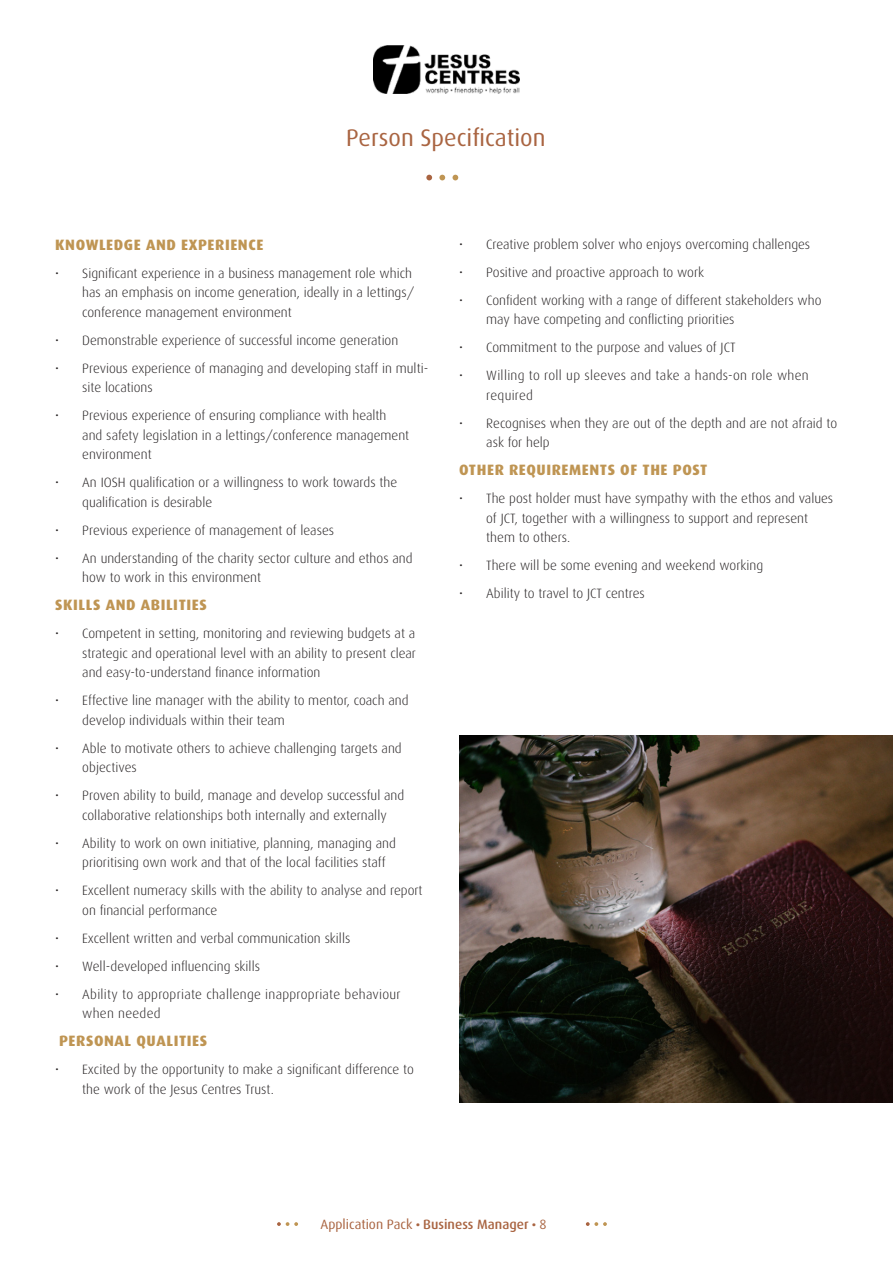
<style>
.page{position:relative;width:893px;height:1263px;background:#fff}
.page>*{position:absolute;margin:0;border:0;box-sizing:border-box;transform-origin:0 0}
.t1{font:24px "Dax";color:#a96441}
.t2{font:800 15px "Dax";letter-spacing:.04em;color:#bf9553}
.t3{font:300 13.5px/19.5px "Dax";color:#231f20}
.t4{font:300 13.5px/19.5px "Dax";letter-spacing:.02em;color:#231f20}
.t5{font:13.5px "Dax";color:#a96441}
.s1{font-family:"Footlight MT Light"}
.s2{font-weight:500}
</style>
<div class="page">
<img style="left:373px;top:45px;width:147px;height:49px">
<svg style="left:586px;top:1222px;width:21px;height:4px"></svg>
<svg style="left:277px;top:1222px;width:21px;height:4px"></svg>
<svg style="left:426px;top:175px;width:6px;height:5px"></svg>
<svg style="left:439px;top:175px;width:6px;height:5px"></svg>
<svg style="left:452px;top:175px;width:6px;height:5px"></svg>
<img style="left:459px;top:736px;width:434px;height:366px">
<p class="t1" style="left:346px;top:125px;width:201px">Person Specification</p>
<p class="t2" style="left:55px;top:236px;width:210px">KNOWLEDGE AND EXPERIENCE</p>
<p class="t3" style="left:82px;top:263px;width:333px;text-indent:-27px">• Significant experience in a business management role which has an emphasis on income generation, ideally in a lettings/ conference management environment</p>
<p class="t3" style="left:55px;top:330px;width:345px">• Demonstrable experience of successful income generation</p>
<p class="t3" style="left:82px;top:358px;width:347px;text-indent:-27px">• Previous experience of managing and developing staff in multi&shy;site locations</p>
<p class="t3" style="left:82px;top:406px;width:329px;text-indent:-27px">• Previous experience of ensuring compliance with health and safety legislation in a lettings/conference management environment</p>
<p class="t3" style="left:82px;top:473px;width:316px;text-indent:-27px">• An IOSH qualification or a willingness to work towards the qualification is desirable</p>
<p class="t3" style="left:55px;top:520px;width:280px">• Previous experience of management of leases</p>
<p class="t3" style="left:82px;top:548px;width:332px;text-indent:-27px">• An understanding of the charity sector culture and ethos and how to work in this environment</p>
<p class="t2" style="left:55px;top:596px;width:153px">SKILLS AND ABILITIES</p>
<p class="t3" style="left:82px;top:624px;width:335px;text-align:justify;text-indent:-27px">• Competent in setting, monitoring and reviewing budgets at a strategic and operational level with an ability to present clear and easy-to-understand finance information</p>
<p class="t3" style="left:82px;top:691px;width:328px;text-indent:-27px">• Effective line manager with the ability to mentor, coach and develop individuals within their team</p>
<p class="t3" style="left:82px;top:738px;width:321px;text-indent:-27px">• Able to motivate others to achieve challenging targets and objectives</p>
<p class="t3" style="left:82px;top:786px;width:324px;text-indent:-27px">• Proven ability to build, manage and develop successful and collaborative relationships both internally and externally</p>
<p class="t3" style="left:82px;top:833px;width:315px;text-indent:-27px">• Ability to work on own initiative, planning, managing and prioritising own work and that of the local facilities staff</p>
<p class="t3" style="left:82px;top:881px;width:342px;text-indent:-27px">• Excellent numeracy skills with the ability to analyse and report on financial performance</p>
<p class="t3" style="left:55px;top:928px;width:297px">• Excellent written and verbal communication skills</p>
<p class="t3" style="left:55px;top:956px;width:206px">• Well-developed influencing skills</p>
<p class="t4" style="left:82px;top:984px;width:320px;text-indent:-27px">• Ability to appropriate challenge inappropriate behaviour when needed</p>
<p class="t2" style="left:59px;top:1032px;width:150px">PERSONAL QUALITIES</p>
<p class="t3" style="left:82px;top:1060px;width:333px;text-indent:-27px">• Excited by the opportunity to make a significant difference to the work of the Jesus Centres Trust.</p>
<p class="t3" style="left:459px;top:234px;width:352px">• Creative problem solver who enjoys overcoming challenges</p>
<p class="t3" style="left:459px;top:262px;width:246px">• Positive and proactive approach to work</p>
<p class="t3" style="left:486px;top:290px;width:337px;text-indent:-27px">• Confident working with a range of different stakeholders who may have competing and conflicting priorities</p>
<p class="t3" style="left:459px;top:338px;width:278px">• Commitment to the purpose and values of JCT</p>
<p class="t4" style="left:486px;top:366px;width:324px;text-indent:-27px">• Willing to roll up sleeves and take a hands-on role when required</p>
<p class="t3" style="left:486px;top:413px;width:352px;text-indent:-27px">• Recognises when they are out of the depth and are not afraid to ask for help</p>
<p class="t2" style="left:459px;top:461px;width:250px">OTHER REQUIREMENTS OF THE POST</p>
<p class="t3" style="left:486px;top:489px;width:348px;text-indent:-27px">• The post holder must have sympathy with the ethos and values of JCT, together with a willingness to support and represent them to others.</p>
<p class="t3" style="left:459px;top:556px;width:305px">• There will be some evening and weekend working</p>
<p class="t3" style="left:459px;top:584px;width:187px">• Ability to travel to JCT centres</p>
<p class="t5" style="left:320px;top:1217px;width:228px">Application Pack <span class="s1">•</span> <span class="s2">Business Manager</span> <span class="s1">•</span> 8</p>
</div>
